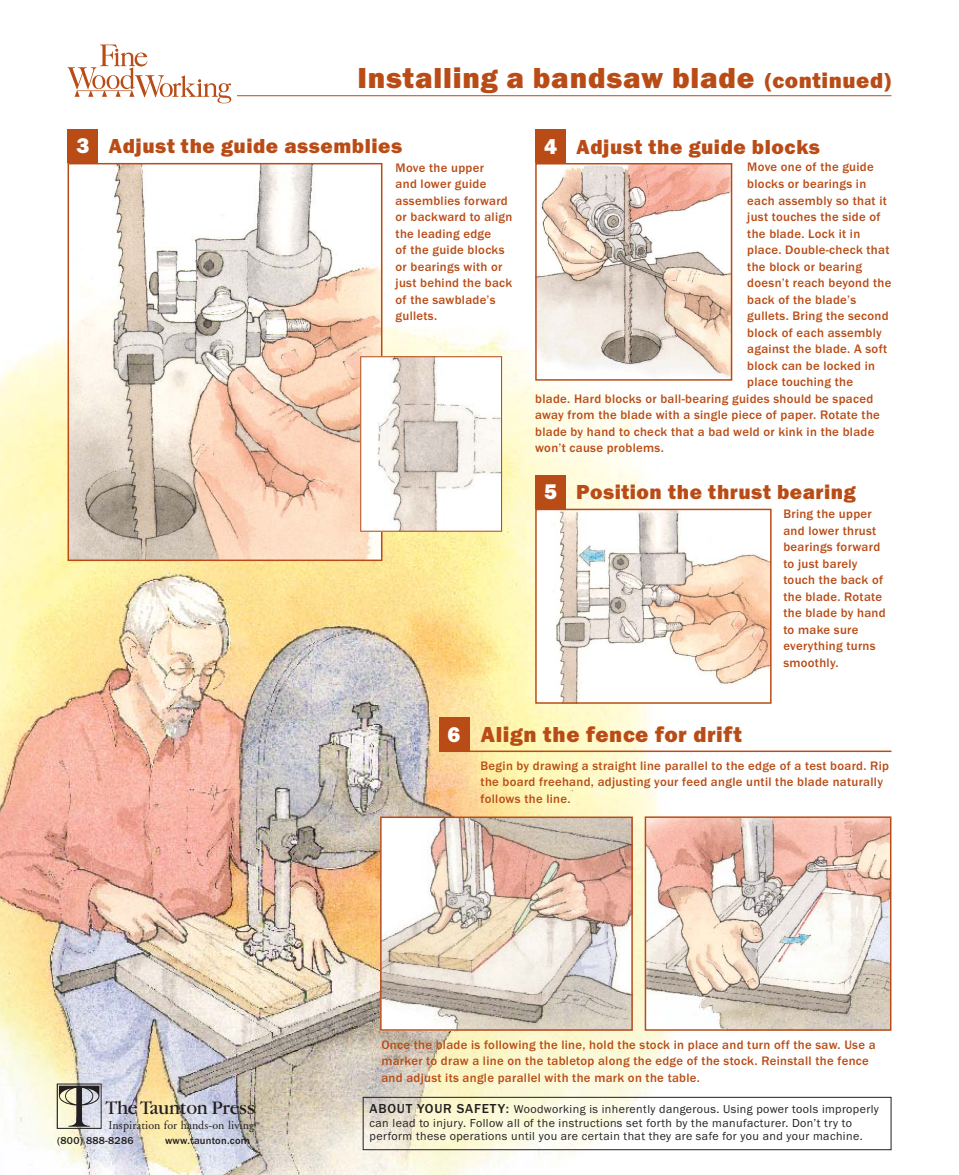
<style>
.page{position:relative;width:959px;height:1175px;background:#fff}
.page>*{position:absolute;margin:0;border:0;box-sizing:border-box;transform-origin:0 0}
.t1{font:73.5px "FW Logo Font";color:#b94c16}
.t2{font:64.35px "Magazine Font";color:#231f20}
.t3{font:800 30px "Franklin Gothic Itc T";letter-spacing:.025em;color:#b94c16}
.t4{font:800 22.5px "Franklin Gothic Itc T";letter-spacing:.025em;color:#b94c16}
.t5{font:800 22.05px "Franklin Gothic Itc T";color:#fff}
.t6{font:800 21px "Franklin Gothic Itc T";letter-spacing:.025em;color:#b94c16}
.t7{font:18.6px "Garamond";letter-spacing:-.01em;color:#231f20}
.t8{font:500 12.75px/16.5px "Franklin Gothic Itc T";letter-spacing:.025em;color:#b94c16}
.t9{font:12px/13.5px "Franklin Gothic Itc T";letter-spacing:.035em;color:#231f20}
.t10{font:12px "Adobe Garamond";letter-spacing:.01em;color:#231f20}
.t11{font:500 10.5px "Franklin Gothic Itc T";letter-spacing:.025em;color:#231f20}
.s1{font-size:22.5px}
.s2{font-weight:500;font-size:13.5px}
</style>
<div class="page">
<img style="left:0;top:276px;width:696px;height:898px">
<img style="left:383px;top:819px;width:247px;height:208px">
<div style="left:380px;top:816px;width:253px;height:214px;border:2px solid #b94c16"></div>
<hr style="left:443px;top:750px;width:448px;height:2px;background:#b94c16">
<hr style="left:237px;top:95px;width:654px;height:1px;background:#b94c16">
<img style="left:71px;top:166px;width:308px;height:392px">
<div style="left:68px;top:163px;width:314px;height:398px;border:2px solid #b94c16"></div>
<div style="left:68px;top:130px;width:30px;height:33px;background:#b94c16"></div>
<div style="left:535px;top:129px;width:31px;height:34px;background:#b94c16"></div>
<div style="left:535px;top:475px;width:31px;height:34px;background:#b94c16"></div>
<div style="left:439px;top:718px;width:30px;height:34px;background:#b94c16"></div>
<img style="left:362px;top:358px;width:138px;height:172px">
<div style="left:360px;top:356px;width:142px;height:176px;border:1px solid #b94c16"></div>
<img style="left:538px;top:166px;width:191px;height:212px">
<div style="left:535px;top:163px;width:197px;height:218px;border:2px solid #b94c16"></div>
<img style="left:538px;top:511px;width:230px;height:189px">
<div style="left:535px;top:508px;width:236px;height:195px;border:2px solid #b94c16"></div>
<img style="left:647px;top:819px;width:241px;height:208px">
<div style="left:644px;top:816px;width:247px;height:214px;border:2px solid #b94c16"></div>
<div style="left:363px;top:1096px;width:528px;height:54px;border:1px solid #231f20"></div>
<h1 class="t1" style="left:68px;top:38px;width:167px">w</h1>
<h3 class="t3" style="left:357px;top:68px;width:535px">Installing a bandsaw blade <span class="s1">(continued)</span></h3>
<h3 class="t5" style="left:76px;top:138px;width:14px">3</h3>
<h3 class="t5" style="left:544px;top:140px;width:14px">4</h3>
<h3 class="t6" style="left:109px;top:139px;width:295px">Adjust the guide assemblies</h3>
<h3 class="t6" style="left:576px;top:140px;width:245px">Adjust the guide blocks</h3>
<p class="t8" style="left:395px;top:160px;width:118px">Move the upper<br>and lower guide assemblies forward or backward to align the leading edge<br>of the guide blocks or bearings with or just behind the back of the sawblade’s gullets.</p>
<p class="t8" style="left:747px;top:160px;width:128px">Move one of the guide</p>
<p class="t8" style="left:747px;top:177px;width:120px">blocks or bearings in</p>
<p class="t8" style="left:747px;top:193px;width:141px">each assembly so that it</p>
<p class="t8" style="left:747px;top:210px;width:135px">just touches the side of</p>
<p class="t8" style="left:747px;top:226px;width:114px">the blade. Lock it in</p>
<p class="t8" style="left:747px;top:243px;width:144px">place. Double-check that</p>
<p class="t8" style="left:747px;top:259px;width:116px">the block or bearing</p>
<p class="t8" style="left:747px;top:276px;width:146px">doesn’t reach beyond the</p>
<p class="t8" style="left:747px;top:292px;width:110px">back of the blade’s</p>
<p class="t8" style="left:747px;top:309px;width:143px">gullets. Bring the second</p>
<p class="t8" style="left:747px;top:325px;width:136px">block of each assembly</p>
<p class="t8" style="left:747px;top:342px;width:142px">against the blade. A soft</p>
<p class="t8" style="left:747px;top:358px;width:129px">block can be locked in</p>
<p class="t8" style="left:747px;top:375px;width:107px">place touching the</p>
<p class="t8" style="left:535px;top:391px;width:339px">blade. Hard blocks or ball-bearing guides should be spaced</p>
<p class="t8" style="left:535px;top:408px;width:346px">away from the blade with a single piece of paper. Rotate the</p>
<p class="t8" style="left:535px;top:424px;width:341px">blade by hand to check that a bad weld or kink in the blade</p>
<p class="t8" style="left:535px;top:441px;width:130px">won’t cause problems.</p>
<h3 class="t5" style="left:544px;top:484px;width:14px">5</h3>
<h3 class="t6" style="left:576px;top:485px;width:281px">Position the thrust bearing</h3>
<p class="t8" style="left:783px;top:507px;width:104px">Bring the upper and lower thrust bearings forward to just barely touch the back of the blade. Rotate the blade by hand to make sure everything turns smoothly.</p>
<h2 class="t2" style="left:57px;top:1069px;width:47px">s</h2>
<h3 class="t7" style="left:105px;top:1100px;width:151px">The Taunton Press</h3>
<p class="t11" style="left:57px;top:1137px;width:78px">(800) 888-8286</p>
<p class="t11" style="left:165px;top:1137px;width:86px">www.taunton.com</p>
<p class="t10" style="left:108px;top:1120px;width:153px">Inspiration for hands-on living <sup>™</sup></p>
<h3 class="t5" style="left:447px;top:727px;width:14px">6</h3>
<h3 class="t4" style="left:481px;top:727px;width:262px">Align the fence for drift</h3>
<p class="t8" style="left:480px;top:758px;width:410px">Begin by drawing a straight line parallel to the edge of a test board. Rip the board freehand, adjusting your feed angle until the blade naturally follows the line.</p>
<p class="t8" style="left:381px;top:1037px;width:496px">Once the blade is following the line, hold the stock in place and turn off the saw. Use a marker to draw a line on the tabletop along the edge of the stock. Reinstall the fence and adjust its angle parallel with the mark on the table.</p>
<p class="t9" style="left:369px;top:1103px;width:511px"><span class="s2">ABOUT YOUR SAFETY:</span> Woodworking is inherently dangerous. Using power tools improperly can lead to injury. Follow all of the instructions set forth by the manufacturer. Don’t try to perform these operations until you are certain that they are safe for you and your machine.</p>
</div>
